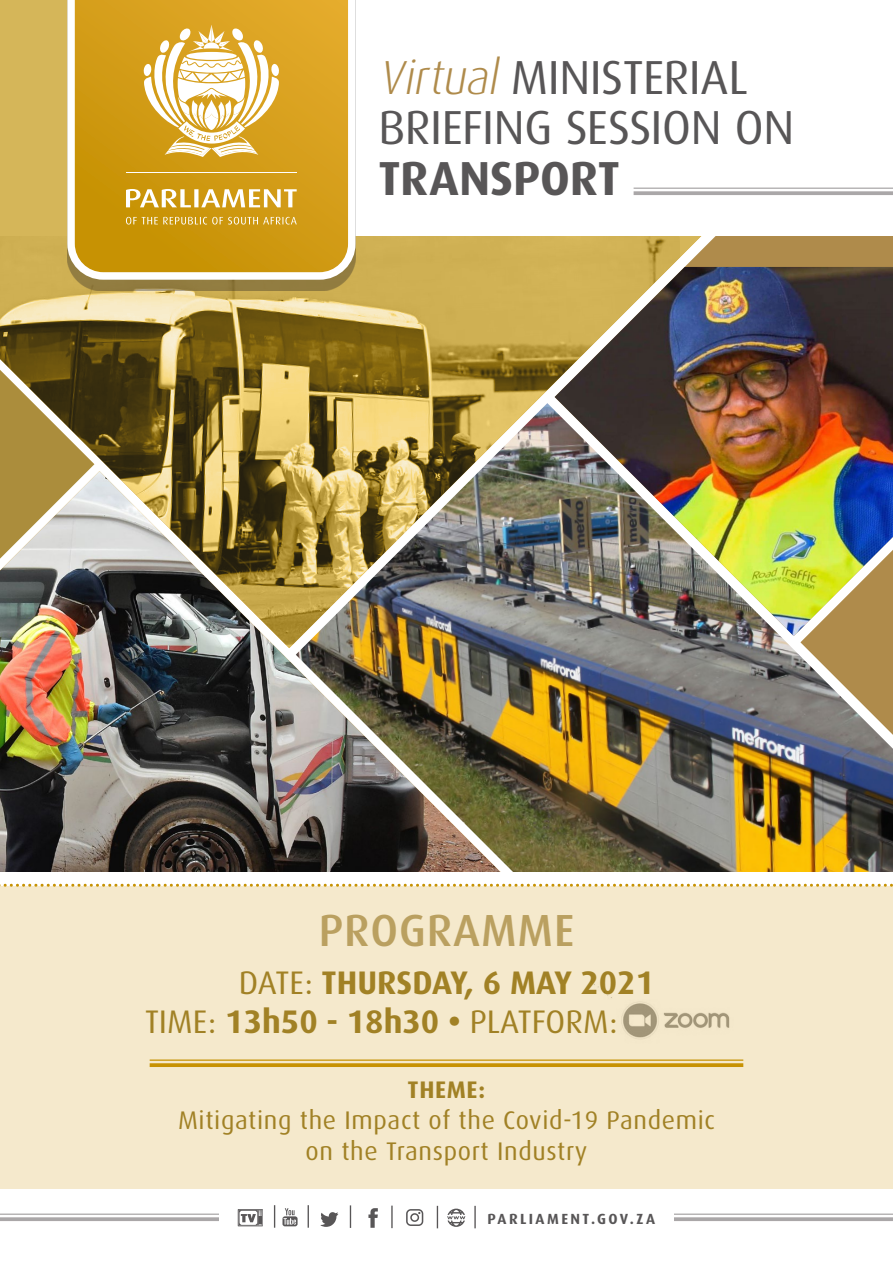
<style>
.page{position:relative;width:893px;height:1263px;background:#fff}
.page>*{position:absolute;margin:0;border:0;box-sizing:border-box;transform-origin:0 0}
.t1{font:47.7px/50.6px "Dax";letter-spacing:-.01em;color:#585657}
.t2{font:500 45px "Dax";letter-spacing:.02em;color:#baa060}
.t3{font:32.7px "Dax";color:#a18125}
.t4{font:700 32.7px "Dax";color:#a18125}
.t5{font:25.5px "Dax";letter-spacing:.025em;color:#a18125}
.t6{font:700 24px "Dax";letter-spacing:.025em;color:#a18125}
.t7{font:700 14.7px "Dax";letter-spacing:.16em;color:#585657}
.s1{font-weight:300;font-style:italic;color:#af8b4b}
.s2{font-weight:700}
.s3{font-weight:400}
</style>
<div class="page">
<img style="left:0;top:648px;width:296px;height:224px">
<img style="left:296px;top:636px;width:597px;height:236px">
<img style="left:0;top:235px;width:700px;height:413px">
<svg style="left:555px;top:235px;width:338px;height:32px;background:#c0a15a"></svg>
<img style="left:555px;top:267px;width:338px;height:369px">
<svg style="left:800px;top:550px;width:93px;height:185px;background:#b4a669"></svg>
<div style="left:0;top:0;width:295px;height:235px;background:#d5b659"></div>
<div style="left:0;top:886px;width:893px;height:302px;background:#f5e9cc"></div>
<hr style="left:634px;top:188px;width:259px;height:1px;background:#aaa7a8">
<svg style="left:634px;top:191px;width:259px;height:4px"></svg>
<div style="left:67px;top:0;width:289px;height:290px;background:#231f20;opacity:.35"></div>
<svg style="left:67px;top:0;width:289px;height:280px;background:#d6a52e"></svg>
<hr style="left:126px;top:172px;width:171px;height:1px;background:#fff">
<svg style="left:126px;top:189px;width:171px;height:18px;background:#e2c476"></svg>
<svg style="left:126px;top:217px;width:171px;height:8px"></svg>
<svg style="left:143px;top:25px;width:136px;height:132px;background:#e8c980"></svg>
<svg style="left:282px;top:1208px;width:16px;height:18px"></svg>
<svg style="left:368px;top:1208px;width:10px;height:20px"></svg>
<svg style="left:406px;top:1209px;width:17px;height:17px"></svg>
<svg style="left:238px;top:1209px;width:25px;height:17px"></svg>
<svg style="left:321px;top:1212px;width:17px;height:15px"></svg>
<svg style="left:447px;top:1208px;width:18px;height:19px"></svg>
<svg style="left:308px;top:1205px;width:1px;height:23px"></svg>
<svg style="left:350px;top:1205px;width:1px;height:23px"></svg>
<hr style="left:391px;top:1205px;width:2px;height:23px;background:#585657">
<svg style="left:437px;top:1206px;width:1px;height:22px"></svg>
<hr style="left:474px;top:1206px;width:2px;height:22px;background:#585657">
<svg style="left:274px;top:1205px;width:1px;height:23px"></svg>
<hr style="left:674px;top:1213px;width:219px;height:2px;background:#aaa7a8">
<svg style="left:674px;top:1217px;width:219px;height:4px"></svg>
<hr style="left:0;top:1213px;width:219px;height:2px;background:#aaa7a8">
<svg style="left:0;top:1217px;width:219px;height:4px"></svg>
<img style="left:591px;top:981px;width:153px;height:86px">
<hr style="left:150px;top:1059px;width:593px;height:2px;background:#c79203">
<svg style="left:150px;top:1063px;width:593px;height:4px;background:#ca9710"></svg>
<svg style="left:0;top:884px;width:893px;height:3px"></svg>
<p class="t1" style="left:378px;top:53px;width:417px"><span class="s1">Virtual</span> MINISTERIAL<br>BRIEFING SESSION ON<br><span class="s2">TRANSPORT</span></p>
<p class="t2" style="left:319px;top:905px;width:257px">PROGRAMME</p>
<p class="t4" style="left:239px;top:964px;width:417px"><span class="s3">DATE:</span> THURSDAY, 6 MAY 2021</p>
<p class="t3" style="left:145px;top:1003px;width:474px">TIME: <span class="s2">13h50 - 18h30 •</span> PLATFORM:</p>
<p class="t6" style="left:408px;top:1076px;width:79px">THEME:</p>
<p class="t5" style="left:178px;top:1106px;width:538px">Mitigating the Impact of the Covid-19 Pandemic</p>
<p class="t5" style="left:306px;top:1136px;width:283px">on the Transport Industry</p>
<p class="t7" style="left:487px;top:1210px;width:169px">PARLIAMENT.GOV.ZA</p>
</div>
